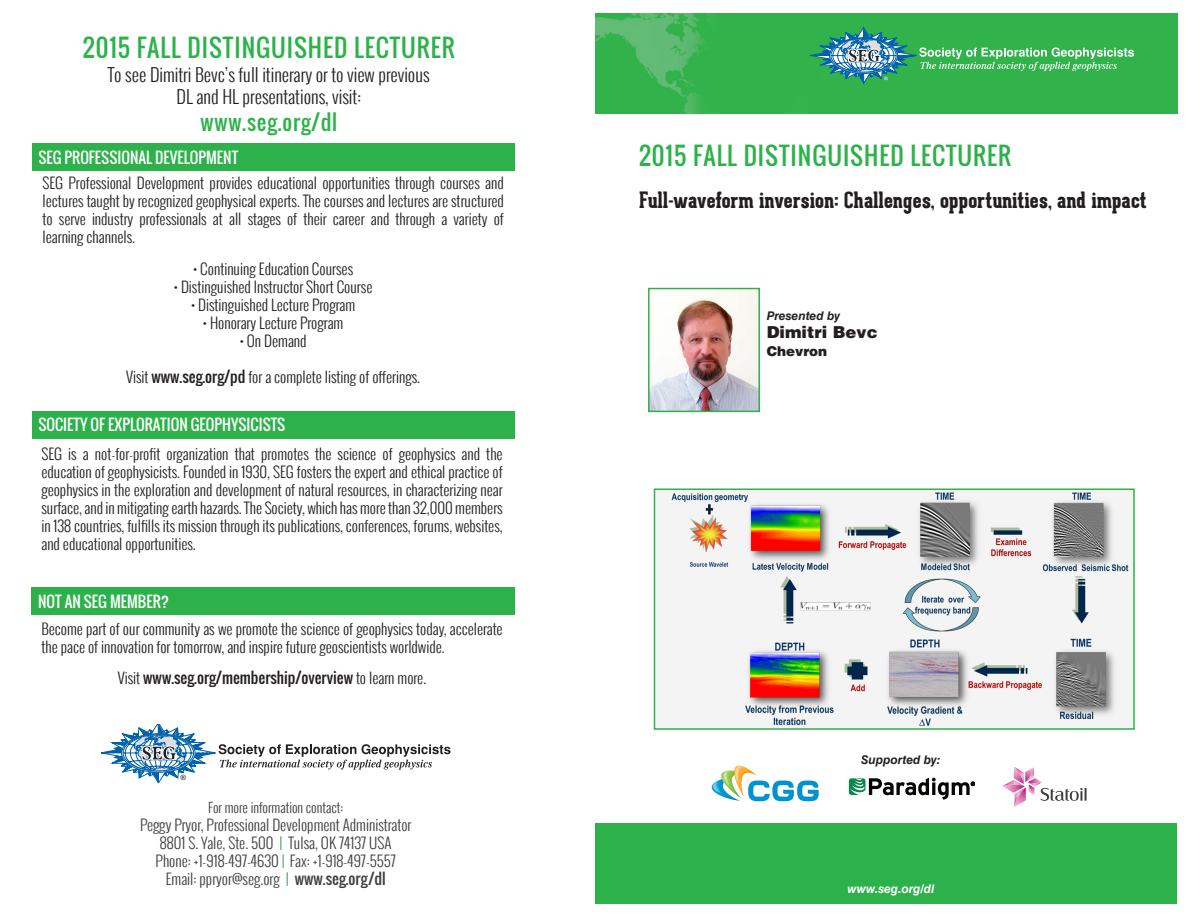
<style>
.page{position:relative;width:1188px;height:918px;background:#fff}
.page>*{position:absolute;margin:0;border:0;box-sizing:border-box;transform-origin:0 0}
.t1{font:24px "Oswald";letter-spacing:.04em;color:#2db24b}
.body{font:800 22.05px "Geared Slab";color:#231f20;scale:.96 1}
.t2{font:21px "Oswald";letter-spacing:.04em;color:#2db24b}
.t3{font:300 18px/22.5px "Oswald";color:#231f20;text-align:center}
.t4{font:900 16.5px "Helvetica LT Std";color:#231f20}
.body-2{font:300 15px/18px "Oswald";color:#231f20;text-align:justify}
.t5{font:300 15px "Oswald";color:#3e3e3f}
.body-3{font:15px "Oswald";color:#fff}
.body-4{font:15px "Oswald";color:#231f20}
.t6{font:300 13.5px "Oswald";color:#3e3e3f}
.t7{font:900 13.5px "Helvetica LT Std";color:#231f20}
.t8{font:12.15px "Myriad";color:#231f20}
.t9{font:italic 700 12px "Helvetica LT Std";color:#231f20}
.t10{font:italic 700 12px "Helvetica LT Std";color:#fff}
.t11{font:9.45px "Myriad";color:#fff}
.t12{font:7.65px "Myriad";color:#fff}
.s1{font-weight:400}
.s2{font-weight:300}
.s3{color:#199044}
</style>
<div class="page">
<img style="left:596px;top:14px;width:581px;height:100px">
<svg style="left:810px;top:27px;width:324px;height:57px"></svg>
<div style="left:596px;top:824px;width:581px;height:80px;background:#2db24b"></div>
<svg style="left:101px;top:724px;width:349px;height:60px"></svg>
<div style="left:32px;top:411px;width:483px;height:28px;background:#2db24b"></div>
<div style="left:31px;top:588px;width:484px;height:27px;background:#2db24b"></div>
<div style="left:32px;top:144px;width:483px;height:27px;background:#2db24b"></div>
<img style="left:651px;top:291px;width:106px;height:118px">
<div style="left:648px;top:288px;width:112px;height:124px;border:2px solid #2db24b"></div>
<svg style="left:657px;top:491px;width:475px;height:236px"></svg>
<div style="left:654px;top:488px;width:481px;height:242px;border:2px solid #2db24b"></div>
<img style="left:712px;top:779px;width:28px;height:22px">
<img style="left:721px;top:771px;width:20px;height:27px">
<img style="left:734px;top:766px;width:23px;height:31px">
<svg style="left:748px;top:781px;width:71px;height:20px"></svg>
<svg style="left:849px;top:778px;width:126px;height:22px"></svg>
<svg style="left:1003px;top:767px;width:84px;height:40px"></svg>
<p class="t1" style="left:83px;top:29px;width:374px">2015 FALL DISTINGUISHED LECTURER</p>
<p class="t3" style="left:108px;top:63px;width:323px">To see Dimitri Bevc’s full itinerary or to view previous<br>DL and HL presentations, visit:</p>
<p class="t2" style="left:200px;top:106px;width:138px">www.seg.org/dl</p>
<p class="body-3" style="left:38px;top:146px;width:201px">SEG PROFESSIONAL DEVELOPMENT</p>
<p class="body-2" style="left:43px;top:174px;width:463px">SEG Professional Development provides educational opportunities through courses and lectures taught by recognized geophysical experts. The courses and lectures are structured to serve industry professionals at all stages of their career and through a variety of learning channels.</p>
<p class="body-2" style="left:193px;top:259px;width:162px">• Continuing Education Courses</p>
<p class="body-2" style="left:174px;top:277px;width:200px">• Distinguished Instructor Short Course</p>
<p class="body-2" style="left:191px;top:295px;width:166px">• Distinguished Lecture Program</p>
<p class="body-2" style="left:203px;top:313px;width:142px">• Honorary Lecture Program</p>
<p class="body-2" style="left:240px;top:331px;width:68px">• On Demand</p>
<p class="body-2" style="left:126px;top:367px;width:296px">Visit <span class="s1">www.seg.org/pd</span> for a complete listing of offerings.</p>
<p class="body-3" style="left:38px;top:413px;width:248px">SOCIETY OF EXPLORATION GEOPHYSICISTS</p>
<p class="body-2" style="left:41px;top:445px;width:463px">SEG is a not-for-profit organization that promotes the science of geophysics and the education of geophysicists. Founded in 1930, SEG fosters the expert and ethical practice of geophysics in the exploration and development of natural resources, in characterizing near surface, and in mitigating earth hazards. The Society, which has more than 32,000 members in 138 countries, fulfills its mission through its publications, conferences, forums, websites, and educational opportunities.</p>
<p class="body-3" style="left:38px;top:590px;width:133px">NOT AN SEG MEMBER?</p>
<p class="body-2" style="left:41px;top:619px;width:463px">Become part of our community as we promote the science of geophysics today, accelerate the pace of innovation for tomorrow, and inspire future geoscientists worldwide.</p>
<p class="body-4" style="left:118px;top:666px;width:310px"><span class="s2">Visit</span> www.seg.org/membership/overview <span class="s2">to learn more.</span></p>
<p class="t8" style="left:180px;top:773px;width:8px">®</p>
<p class="t6" style="left:208px;top:798px;width:136px">For more information contact:</p>
<p class="t5" style="left:140px;top:814px;width:273px">Peggy Pryor, Professional Development Administrator</p>
<p class="t5" style="left:160px;top:832px;width:233px">8801 S. Yale, Ste. 500 <span class="s3">|</span> Tulsa, OK 74137 USA</p>
<p class="t5" style="left:156px;top:850px;width:242px">Phone: +1-918-497-4630 <span class="s3">|</span> Fax: +1-918-497-5557</p>
<p class="t5" style="left:166px;top:868px;width:221px">Email: ppryor@seg.org <span class="s3">|</span> <span class="s1">www.seg.org/dl</span></p>
<p class="t12" style="left:884px;top:75px;width:5px">®</p>
<p class="t1" style="left:639px;top:138px;width:374px">2015 FALL DISTINGUISHED LECTURER</p>
<p class="body" style="left:639px;top:187px;width:531px">Full-waveform inversion: Challenges, opportunities, and impact</p>
<p class="t11" style="left:993px;top:206px;width:6px">®</p>
<p class="t9" style="left:767px;top:308px;width:75px">Presented by</p>
<p class="t4" style="left:767px;top:321px;width:112px">Dimitri Bevc</p>
<p class="t7" style="left:767px;top:342px;width:62px">Chevron</p>
<p class="t9" style="left:861px;top:753px;width:81px">Supported by:</p>
<p class="t10" style="left:848px;top:882px;width:88px">www.seg.org/dl</p>
</div>
